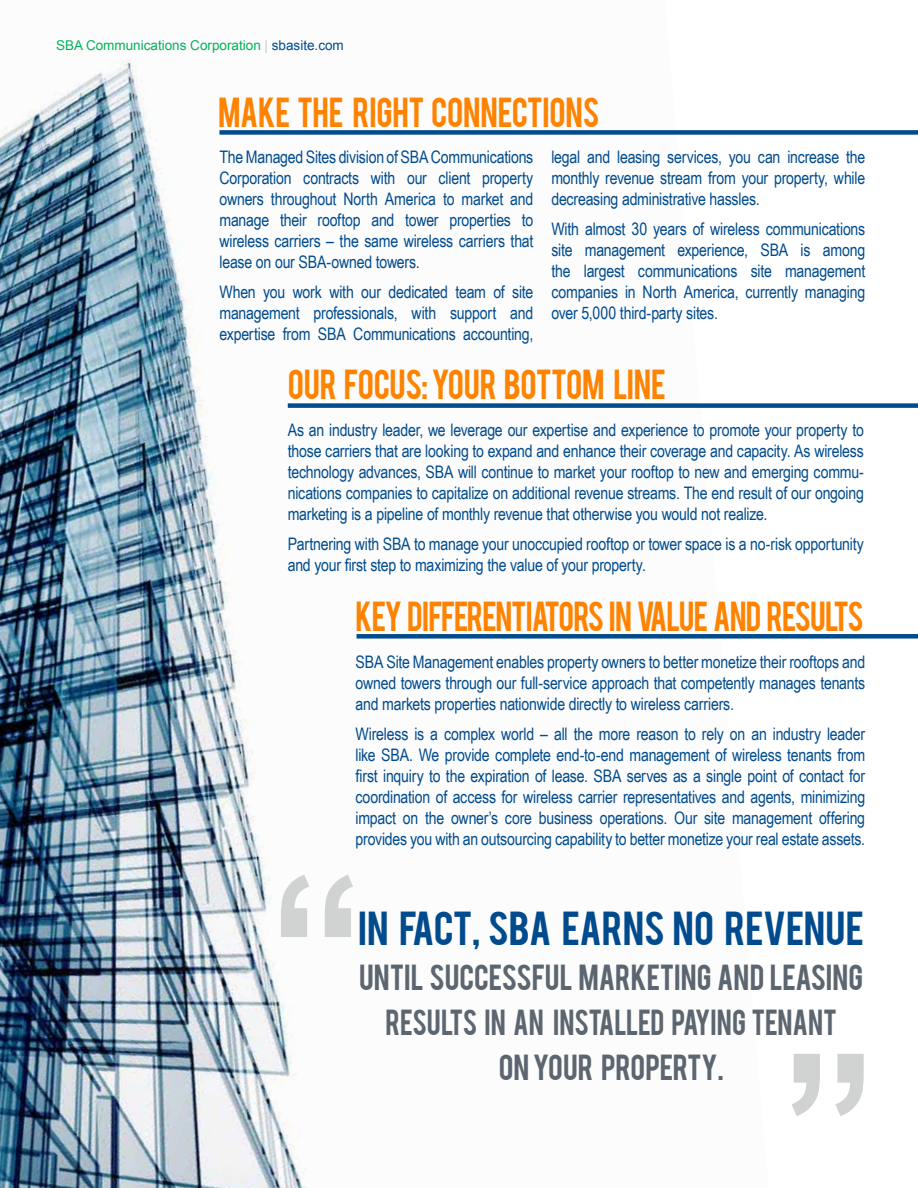
<style>
.page{position:relative;width:918px;height:1188px;background:#fff}
.page>*{position:absolute;margin:0;border:0;box-sizing:border-box;transform-origin:0 0}
.t1{font:700 210px "Arial";color:#d1d3d3;scale:.91 1}
.t2{font:37.5px "Bebas";color:#004b8d}
.t3{font:33px "Bebas";letter-spacing:-.025em;color:#ff8300;scale:.95 1}
.t4{font:33px "Bebas";letter-spacing:-.025em;color:#ff8300;scale:.92 1}
.t5{font:28.5px/45px "Bebas";letter-spacing:-.005em;color:#5c6670;text-align:center;scale:.95 1}
.t6{font:28.5px "Bebas";letter-spacing:-.005em;color:#5c6670}
.t7{font:17.25px/21px "Arial Narrow";letter-spacing:-.015em;color:#004b8d;text-align:justify}
.t8{font:13.5px "Arial";color:#00b259}
.s1{color:#c3c6c8}
.s2{color:#004b8d}
</style>
<div class="page">
<img style="left:0;top:61px;width:357px;height:1127px">
<div style="left:219px;top:130px;width:699px;height:5px;background:#004b8d"></div>
<div style="left:288px;top:403px;width:630px;height:5px;background:#004b8d"></div>
<div style="left:357px;top:634px;width:561px;height:5px;background:#004b8d"></div>
<p class="t8" style="left:56px;top:37px;width:289px">SBA Communications Corporation <span class="s1">|</span> <span class="s2">sbasite.com</span></p>
<h3 class="t3" style="left:218px;top:89px;width:403px">MAKE THE RIGHT CONNECTIONS</h3>
<p class="t7" style="left:219px;top:146px;width:315px">The Managed Sites division of SBA Communications Corporation contracts with our client property owners throughout North America to market and manage their rooftop and tower properties to wireless carriers – the same wireless carriers that lease on our SBA-owned towers.</p>
<p class="t7" style="left:219px;top:281px;width:315px">When you work with our dedicated team of site management professionals, with support and expertise from SBA Communications accounting,</p>
<p class="t7" style="left:551px;top:146px;width:315px">legal and leasing services, you can increase the monthly revenue stream from your property, while decreasing administrative hassles.</p>
<p class="t7" style="left:551px;top:218px;width:315px">With almost 30 years of wireless communications site management experience, SBA is among the largest communications site management companies in North America, currently managing over 5,000 third-party sites.</p>
<h3 class="t3" style="left:288px;top:360px;width:400px">OUR FOCUS: YOUR BOTTOM LINE</h3>
<p class="t7" style="left:288px;top:419px;width:578px">As an industry leader, we leverage our expertise and experience to promote your property to those carriers that are looking to expand and enhance their coverage and capacity. As wireless technology advances, SBA will continue to market your rooftop to new and emerging commu&shy;nications companies to capitalize on additional revenue streams. The end result of our ongoing marketing is a pipeline of monthly revenue that otherwise you would not realize.</p>
<p class="t7" style="left:288px;top:533px;width:578px">Partnering with SBA to manage your unoccupied rooftop or tower space is a no-risk opportunity and your first step to maximizing the value of your property.</p>
<h3 class="t4" style="left:356px;top:592px;width:554px">KEY DIFFERENTIATORS IN VALUE AND RESULTS</h3>
<p class="t7" style="left:356px;top:651px;width:511px">SBA Site Management enables property owners to better monetize their rooftops and owned towers through our full-service approach that competently manages tenants and markets properties nationwide directly to wireless carriers.</p>
<p class="t7" style="left:356px;top:723px;width:511px">Wireless is a complex world – all the more reason to rely on an industry leader like SBA. We provide complete end-to-end management of wireless tenants from first inquiry to the expiration of lease. SBA serves as a single point of contact for coordination of access for wireless carrier representatives and agents, minimizing impact on the owner’s core business operations. Our site management offering provides you with an outsourcing capability to better monetize your real estate assets.</p>
<h1 class="t1" style="left:269px;top:814px;width:106px">“</h1>
<h2 class="t2" style="left:358px;top:901px;width:507px">IN FACT, SBA EARNS NO REVENUE</h2>
<h3 class="t6" style="left:359px;top:956px;width:506px">UNTIL SUCCESSFUL MARKETING AND LEASING</h3>
<h3 class="t5" style="left:385px;top:998px;width:477px">RESULTS IN AN INSTALLED PAYING TENANT<br>ON YOUR PROPERTY.</h3>
<h1 class="t1" style="left:876px;top:1177px;width:107px;rotate:-180deg">“</h1>
</div>
